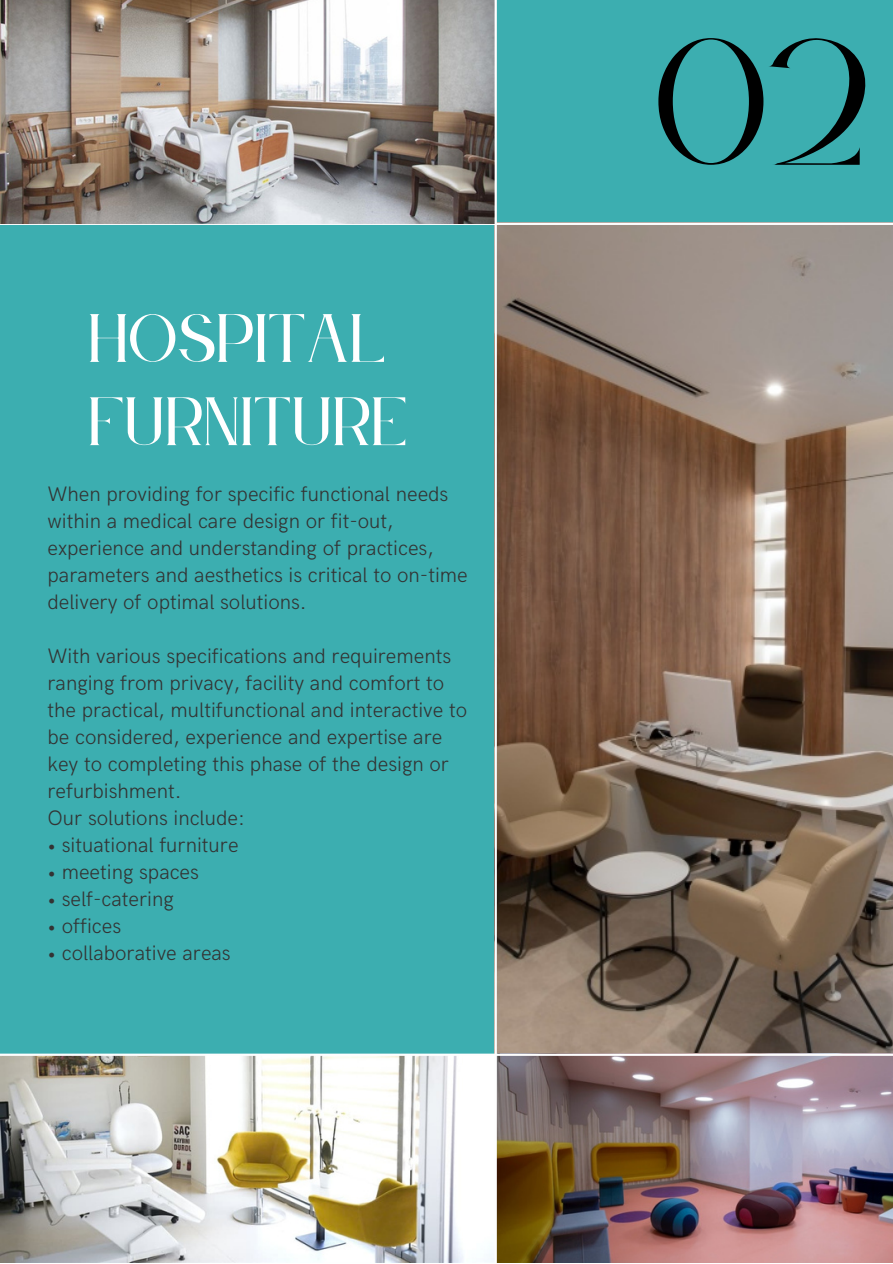
<style>
.page{position:relative;width:893px;height:1264px;background:#fff}
.page>*{position:absolute;margin:0;border:0;box-sizing:border-box;transform-origin:0 0}
.t1{font:159.45px "Le Jour Serif";color:#000}
.t2{font:60px/83.2px "Le Jour Serif";color:#fff}
.t3{font:300 21px/27px "HK Grotesk";color:#333}
</style>
<div class="page">
<div style="left:0;top:0;width:892px;height:1262px;background:#3caeb0"></div>
<img style="left:497px;top:225px;width:395px;height:828px">
<hr style="left:0;top:223px;width:892px;height:2px;background:#fefefe">
<img style="left:0;top:0;width:494px;height:223px">
<img style="left:0;top:1055px;width:494px;height:207px">
<img style="left:497px;top:1055px;width:395px;height:207px">
<hr style="left:494px;top:0;width:3px;height:1262px;background:#fefefe">
<hr style="left:0;top:1053px;width:892px;height:2px;background:#fefefe">
<h2 class="t2" style="left:89px;top:299px;width:320px">HOSPITAL<br>FURNITURE</h2>
<p class="t3" style="left:47px;top:481px;width:421px">When providing for specific functional needs within a medical care design or fit-out, experience and understanding of practices, parameters and aesthetics is critical to on-time delivery of optimal solutions.</p>
<p class="t3" style="left:47px;top:643px;width:421px">With various specifications and requirements ranging from privacy, facility and comfort to the practical, multifunctional and interactive to be considered, experience and expertise are key to completing this phase of the design or refurbishment.<br>Our solutions include:</p>
<p class="t3" style="left:47px;top:832px;width:192px">• situational furniture</p>
<p class="t3" style="left:47px;top:859px;width:153px">• meeting spaces</p>
<p class="t3" style="left:47px;top:886px;width:128px">• self-catering</p>
<p class="t3" style="left:47px;top:912px;width:75px">• offices</p>
<p class="t3" style="left:47px;top:939px;width:185px">• collaborative areas</p>
<h1 class="t1" style="left:659px;top:16px;width:213px">02</h1>
</div>
